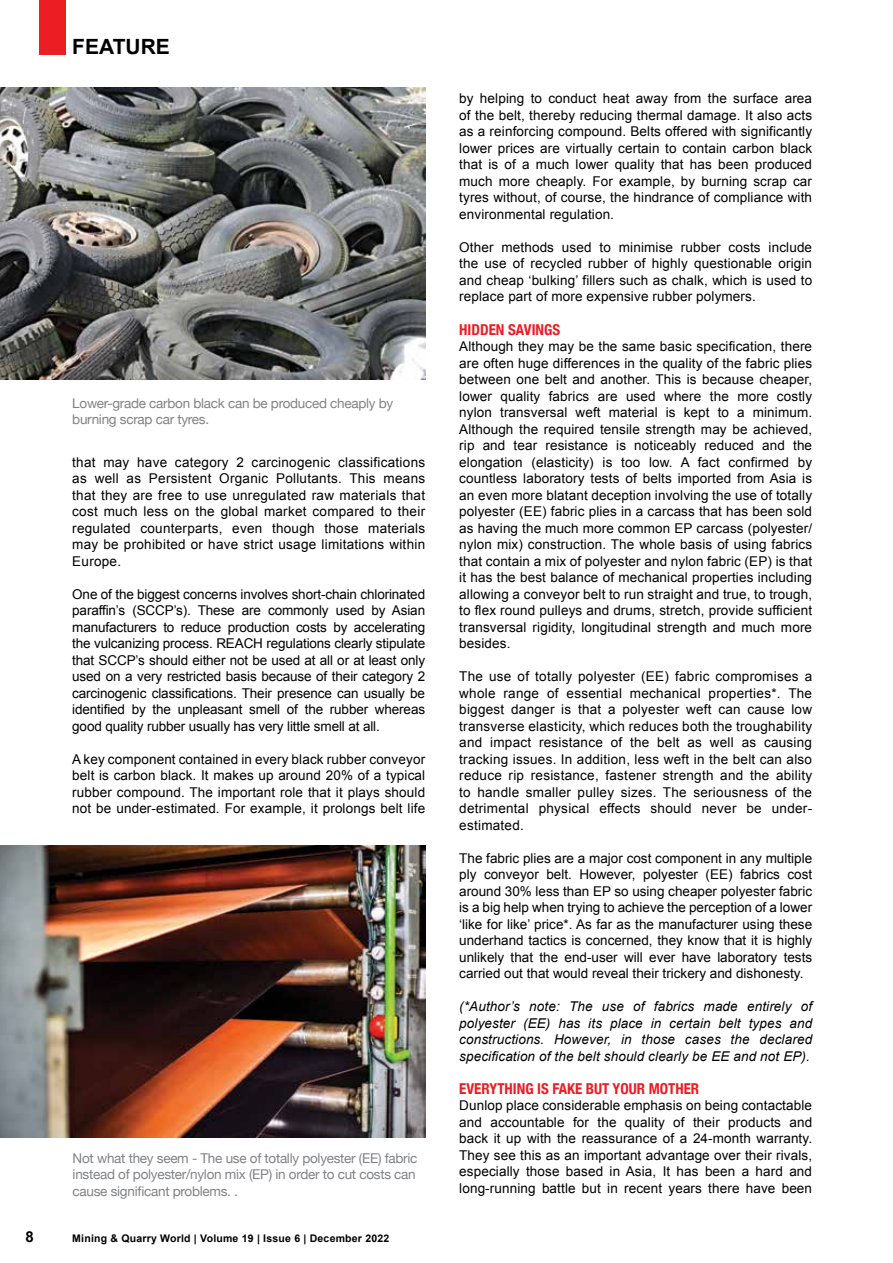
<style>
.page{position:relative;width:893px;height:1263px;background:#fff}
.page>*{position:absolute;margin:0;border:0;box-sizing:border-box;transform-origin:0 0}
.t1{font:700 21px "Arial";color:#000}
.t2{font:700 condensed 15px "Helvetica Neue";color:#ed1d24}
.t3{font:700 15px "Arial";color:#000}
.t4{font:13.5px/16.5px "Arial";letter-spacing:.01em;color:#000;text-align:justify}
.t5{font:13.5px/16.2px "Helvetica Neue";letter-spacing:-.02em;color:#808285}
.t6{font:italic 13.5px/16.5px "Arial";letter-spacing:.01em;color:#000;text-align:justify}
.t7{font:700 10.5px "Arial";letter-spacing:.02em;color:#000}
</style>
<div class="page">
<div style="left:39px;top:0;width:26px;height:54px;background:#ed1d24"></div>
<img style="left:0;top:87px;width:425px;height:292px">
<img style="left:0;top:845px;width:425px;height:292px">
<p class="t3" style="left:26px;top:1227px;width:10px">8</p>
<h1 class="t1" style="left:72px;top:33px;width:99px">FEATURE</h1>
<p class="t5" style="left:72px;top:396px;width:323px">Lower-grade carbon black can be produced cheaply by burning scrap car tyres.</p>
<p class="t4" style="left:72px;top:454px;width:354px">that may have category 2 carcinogenic classifications as well as Persistent Organic Pollutants. This means that they are free to use unregulated raw materials that cost much less on the global market compared to their regulated counterparts, even though those materials may be prohibited or have strict usage limitations within Europe.</p>
<p class="t4" style="left:72px;top:586px;width:354px">One of the biggest concerns involves short-chain chlorinated paraffin’s (SCCP’s). These are commonly used by Asian manufacturers to reduce production costs by accelerating the vulcanizing process. REACH regulations clearly stipulate that SCCP’s should either not be used at all or at least only used on a very restricted basis because of their category 2 carcinogenic classifications. Their presence can usually be identified by the unpleasant smell of the rubber whereas good quality rubber usually has very little smell at all.</p>
<p class="t4" style="left:72px;top:751px;width:354px">A key component contained in every black rubber conveyor belt is carbon black. It makes up around 20% of a typical rubber compound. The important role that it plays should not be under-estimated. For example, it prolongs belt life</p>
<p class="t5" style="left:73px;top:1151px;width:346px">Not what they seem - The use of totally polyester (EE) fabric instead of polyester/nylon mix (EP) in order to cut costs can cause significant problems. .</p>
<p class="t7" style="left:72px;top:1231px;width:319px">Mining &amp; Quarry World | Volume 19 | Issue 6 | December 2022</p>
<p class="t4" style="left:459px;top:91px;width:354px">by helping to conduct heat away from the surface area of the belt, thereby reducing thermal damage. It also acts as a reinforcing compound. Belts offered with significantly lower prices are virtually certain to contain carbon black that is of a much lower quality that has been produced much more cheaply. For example, by burning scrap car tyres without, of course, the hindrance of compliance with environmental regulation.</p>
<p class="t4" style="left:459px;top:239px;width:354px">Other methods used to minimise rubber costs include the use of recycled rubber of highly questionable origin and cheap ‘bulking’ fillers such as chalk, which is used to replace part of more expensive rubber polymers.</p>
<p class="t2" style="left:459px;top:317px;width:103px">HIDDEN SAVINGS</p>
<p class="t4" style="left:459px;top:338px;width:354px">Although they may be the same basic specification, there are often huge differences in the quality of the fabric plies between one belt and another. This is because cheaper, lower quality fabrics are used where the more costly nylon transversal weft material is kept to a minimum.<br>Although the required tensile strength may be achieved, rip and tear resistance is noticeably reduced and the elongation (elasticity) is too low. A fact confirmed by countless laboratory tests of belts imported from Asia is an even more blatant deception involving the use of totally polyester (EE) fabric plies in a carcass that has been sold as having the much more common EP carcass (polyester/ nylon mix) construction. The whole basis of using fabrics that contain a mix of polyester and nylon fabric (EP) is that it has the best balance of mechanical properties including allowing a conveyor belt to run straight and true, to trough, to flex round pulleys and drums, stretch, provide sufficient transversal rigidity, longitudinal strength and much more besides.</p>
<p class="t4" style="left:459px;top:668px;width:354px">The use of totally polyester (EE) fabric compromises a whole range of essential mechanical properties*. The biggest danger is that a polyester weft can cause low transverse elasticity, which reduces both the troughability and impact resistance of the belt as well as causing tracking issues. In addition, less weft in the belt can also reduce rip resistance, fastener strength and the ability to handle smaller pulley sizes. The seriousness of the detrimental physical effects should never be under&shy;estimated.</p>
<p class="t4" style="left:459px;top:850px;width:354px">The fabric plies are a major cost component in any multiple ply conveyor belt. However, polyester (EE) fabrics cost around 30% less than EP so using cheaper polyester fabric is a big help when trying to achieve the perception of a lower ‘like for like’ price*. As far as the manufacturer using these underhand tactics is concerned, they know that it is highly unlikely that the end-user will ever have laboratory tests carried out that would reveal their trickery and dishonesty.</p>
<p class="t6" style="left:459px;top:998px;width:354px">(*Author’s note: The use of fabrics made entirely of polyester (EE) has its place in certain belt types and constructions. However, in those cases the declared specification of the belt should clearly be EE and not EP).</p>
<p class="t2" style="left:459px;top:1076px;width:241px">EVERYTHING IS FAKE BUT YOUR MOTHER</p>
<p class="t4" style="left:459px;top:1097px;width:354px">Dunlop place considerable emphasis on being contactable and accountable for the quality of their products and back it up with the reassurance of a 24-month warranty.<br>They see this as an important advantage over their rivals, especially those based in Asia, It has been a hard and long-running battle but in recent years there have been</p>
</div>
